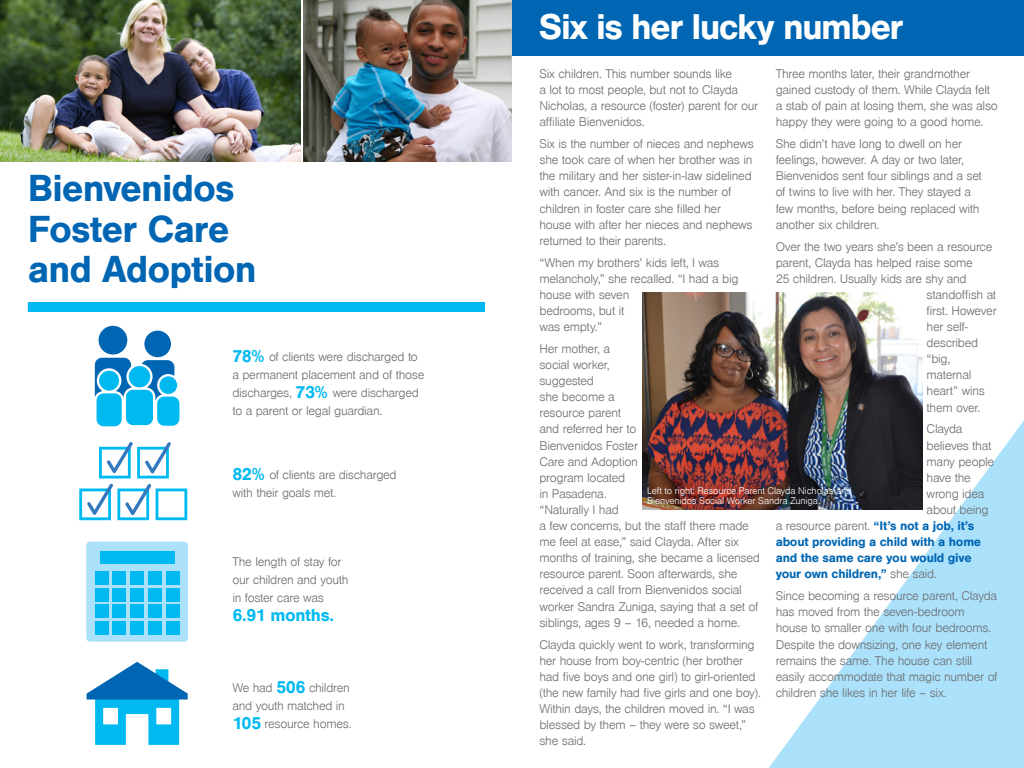
<style>
.page{position:relative;width:1024px;height:768px;background:#fff}
.page>*{position:absolute;margin:0;border:0;box-sizing:border-box;transform-origin:0 0}
.t1{font:700 38.9px/40.7px "Nimbus San";letter-spacing:-.025em;color:#0066b3}
.t2{font:700 36.9px "Nimbus San";letter-spacing:-.045em;color:#fff}
.t3{font:700 18px "Nimbus San";letter-spacing:-.02em;color:#00b9f1}
.t4{font:300 13px/16.1px "Nimbus San";letter-spacing:-.025em;color:#6d6e71}
.t5{font:700 13px "Nimbus San";letter-spacing:-.02em;color:#0066b3}
.t6{font:300 10px/10.1px "Nimbus San";letter-spacing:-.015em;color:#fff}
.s1{font-weight:700;font-size:18px;color:#00b9f1}
.s2{font-weight:300;color:#6d6e71}
</style>
<div class="page">
<svg style="left:769px;top:420px;width:255px;height:348px;fill:#abe1fa"></svg>
<div style="left:28px;top:302px;width:457px;height:10px;background:#00b9f1"></div>
<img style="left:643px;top:293px;width:279px;height:217px">
<div style="left:382px;top:0;width:642px;height:56px;background:#0066b3"></div>
<img style="left:303px;top:0;width:209px;height:162px">
<img style="left:0;top:0;width:300px;height:162px">
<div style="left:86px;top:542px;width:102px;height:100px;background:#abe1fa;border-radius:4px"></div>
<div style="left:95px;top:621px;width:14px;height:14px;background:#00b9f1"></div>
<div style="left:112px;top:621px;width:14px;height:13px;background:#00b9f1"></div>
<div style="left:130px;top:621px;width:14px;height:13px;background:#00b9f1"></div>
<div style="left:148px;top:621px;width:14px;height:13px;background:#00b9f1"></div>
<div style="left:166px;top:621px;width:14px;height:13px;background:#00b9f1"></div>
<div style="left:95px;top:604px;width:14px;height:14px;background:#00b9f1"></div>
<div style="left:112px;top:604px;width:14px;height:14px;background:#00b9f1"></div>
<div style="left:130px;top:604px;width:14px;height:14px;background:#00b9f1"></div>
<div style="left:148px;top:604px;width:14px;height:14px;background:#00b9f1"></div>
<div style="left:166px;top:604px;width:14px;height:14px;background:#00b9f1"></div>
<div style="left:95px;top:588px;width:14px;height:14px;background:#00b9f1"></div>
<div style="left:112px;top:588px;width:14px;height:14px;background:#00b9f1"></div>
<div style="left:130px;top:588px;width:14px;height:14px;background:#00b9f1"></div>
<div style="left:148px;top:588px;width:14px;height:14px;background:#00b9f1"></div>
<div style="left:166px;top:588px;width:14px;height:14px;background:#00b9f1"></div>
<div style="left:95px;top:572px;width:14px;height:13px;background:#00b9f1"></div>
<div style="left:112px;top:572px;width:14px;height:13px;background:#00b9f1"></div>
<div style="left:130px;top:572px;width:14px;height:13px;background:#00b9f1"></div>
<div style="left:148px;top:572px;width:14px;height:13px;background:#00b9f1"></div>
<div style="left:166px;top:572px;width:14px;height:13px;background:#00b9f1"></div>
<div style="left:100px;top:551px;width:74px;height:13px;background:#00b9f1"></div>
<svg style="left:87px;top:662px;width:101px;height:83px"></svg>
<div style="left:99px;top:326px;width:28px;height:29px;background:#0066b3;border-radius:50%"></div>
<div style="left:144px;top:331px;width:27px;height:26px;background:#0066b3;border-radius:50%"></div>
<svg style="left:95px;top:358px;width:37px;height:40px"></svg>
<div style="left:129px;top:366px;width:21px;height:21px;background:#00b9f1;border-radius:50%"></div>
<div style="left:126px;top:390px;width:27px;height:35px;background:#00b9f1;border-radius:7px"></div>
<div style="left:97px;top:393px;width:25px;height:33px;background:#00b9f1;border-radius:7px"></div>
<div style="left:99px;top:371px;width:20px;height:20px;background:#00b9f1;border-radius:50%"></div>
<svg style="left:142px;top:360px;width:32px;height:41px"></svg>
<div style="left:157px;top:397px;width:22px;height:29px;background:#00b9f1;border-radius:7px"></div>
<div style="left:159px;top:376px;width:18px;height:18px;background:#00b9f1;border-radius:50%"></div>
<svg style="left:79px;top:442px;width:108px;height:78px"></svg>
<h1 class="t1" style="left:28px;top:168px;width:230px">Bienvenidos<br>Foster Care and Adoption</h1>
<p class="t4" style="left:232px;top:348px;width:193px;line-height:18px"><span class="s1">78%</span> of clients were discharged to a permanent placement and of those discharges, <span class="s1">73%</span> were discharged to a parent or legal guardian.</p>
<p class="t4" style="left:232px;top:467px;width:166px;line-height:18px"><span class="s1">82%</span> of clients are discharged with their goals met.</p>
<p class="t4" style="left:232px;top:553px;width:118px;line-height:18px">The length of stay for our children and youth in foster care was</p>
<h3 class="t3" style="left:232px;top:605px;width:103px">6.91 months.</h3>
<p class="t4" style="left:232px;top:679px;width:121px;line-height:18px">We had <span class="s1">506</span> children and youth matched in<br><span class="s1">105</span> resource homes.</p>
<h2 class="t2" style="left:539px;top:6px;width:366px">Six is her lucky number</h2>
<p class="t4" style="left:539px;top:66px;width:220px">Six children. This number sounds like<br>a lot to most people, but not to Clayda Nicholas, a resource (foster) parent for our affiliate Bienvenidos.</p>
<p class="t4" style="left:539px;top:136px;width:216px">Six is the number of nieces and nephews she took care of when her brother was in the military and her sister-in-law sidelined with cancer. And six is the number of children in foster care she filled her house with after her nieces and nephews returned to their parents.</p>
<p class="t4" style="left:539px;top:255px;width:201px">“When my brothers’ kids left, I was melancholy,” she recalled. “I had a big house with seven<br>bedrooms, but it<br>was empty.”</p>
<p class="t4" style="left:539px;top:341px;width:222px">Her mother, a<br>social worker,<br>suggested<br>she become a<br>resource parent<br>and referred her to<br>Bienvenidos Foster<br>Care and Adoption<br>program located<br>in Pasadena.<br>“Naturally I had<br>a few concerns, but the staff there made me feel at ease,” said Clayda. After six months of training, she became a licensed resource parent. Soon afterwards, she received a call from Bienvenidos social worker Sandra Zuniga, saying that a set of siblings, ages 9 – 16, needed a home.</p>
<p class="t4" style="left:539px;top:637px;width:223px">Clayda quickly went to work, transforming her house from boy-centric (her brother had five boys and one girl) to girl-oriented (the new family had five girls and one boy).<br>Within days, the children moved in. “I was blessed by them – they were so sweet,” she said.</p>
<p class="t4" style="left:776px;top:66px;width:224px">Three months later, their grandmother gained custody of them. While Clayda felt a stab of pain at losing them, she was also happy they were going to a good home.</p>
<p class="t4" style="left:776px;top:136px;width:208px">She didn’t have long to dwell on her feelings, however. A day or two later, Bienvenidos sent four siblings and a set of twins to live with her. They stayed a few months, before being replaced with another six children.</p>
<p class="t4" style="left:776px;top:239px;width:218px">Over the two years she’s been a resource</p>
<p class="t4" style="left:776px;top:255px;width:199px">parent, Clayda has helped raise some</p>
<p class="t4" style="left:776px;top:271px;width:192px">25 children. Usually kids are shy and</p>
<p class="t4" style="left:927px;top:287px;width:71px">standoffish at</p>
<p class="t4" style="left:927px;top:303px;width:72px">first. However</p>
<p class="t4" style="left:927px;top:319px;width:43px">her self-</p>
<p class="t4" style="left:927px;top:335px;width:53px">described</p>
<p class="t4" style="left:927px;top:351px;width:25px">“big,</p>
<p class="t4" style="left:927px;top:367px;width:46px">maternal</p>
<p class="t4" style="left:927px;top:383px;width:60px">heart” wins</p>
<p class="t4" style="left:927px;top:400px;width:55px">them over.</p>
<p class="t4" style="left:927px;top:422px;width:37px">Clayda</p>
<p class="t4" style="left:927px;top:438px;width:66px">believes that</p>
<p class="t4" style="left:927px;top:454px;width:69px">many people</p>
<p class="t4" style="left:927px;top:470px;width:46px">have the</p>
<p class="t4" style="left:927px;top:486px;width:59px">wrong idea</p>
<p class="t4" style="left:927px;top:502px;width:64px">about being</p>
<p class="t5" style="left:776px;top:518px;width:200px"><span class="s2">a resource parent.</span> “It’s not a job, it’s</p>
<p class="t5" style="left:776px;top:535px;width:207px">about providing a child with a home</p>
<p class="t5" style="left:776px;top:551px;width:197px">and the same care you would give</p>
<p class="t5" style="left:776px;top:567px;width:163px">your own children,” <span class="s2">she said.</span></p>
<p class="t4" style="left:776px;top:588px;width:223px">Since becoming a resource parent, Clayda has moved from the seven-bedroom house to smaller one with four bedrooms.<br>Despite the downsizing, one key element remains the same. The house can still easily accommodate that magic number of children she likes in her life – six.</p>
<p class="t6" style="left:647px;top:486px;width:206px">Left to right: Resource Parent Clayda Nicholas and<br>Bienvenidos Social Worker Sandra Zuniga.</p>
</div>
